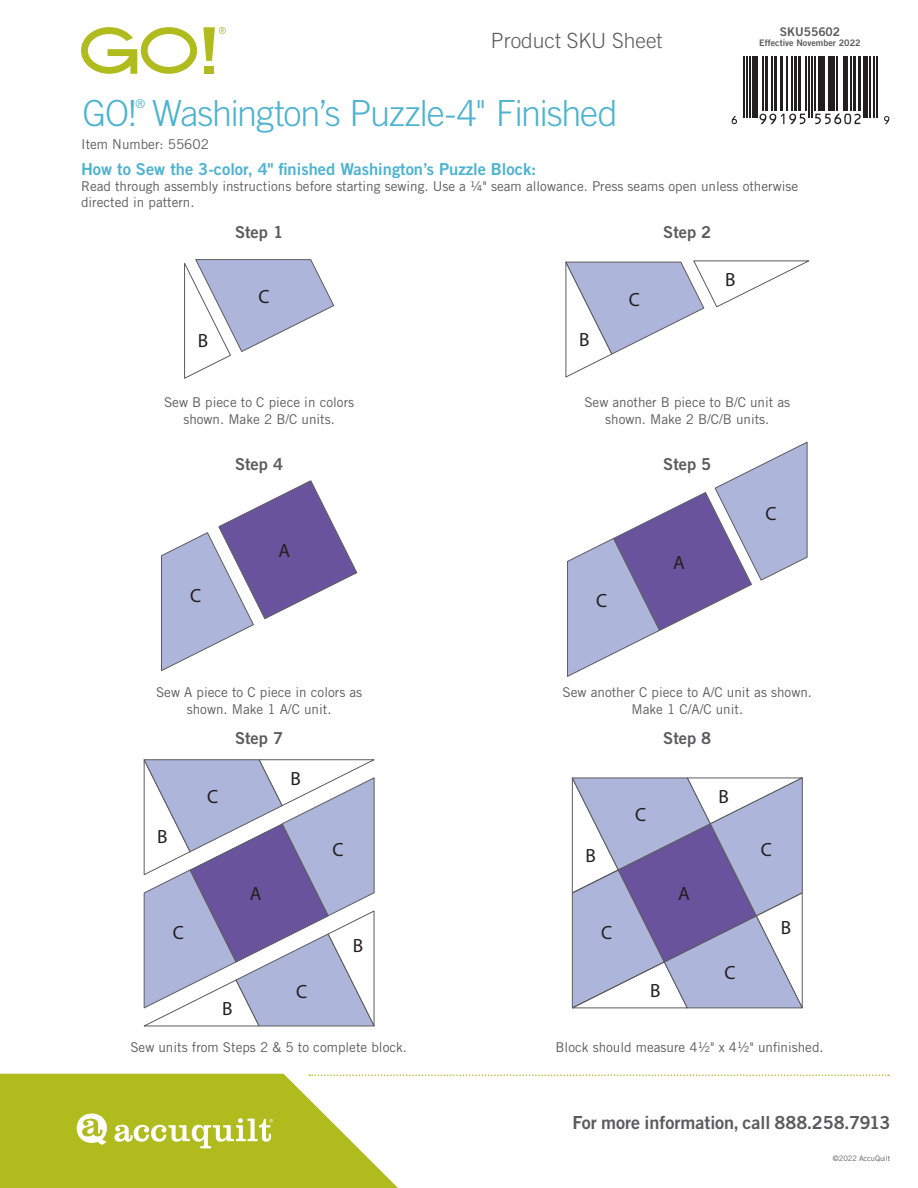
<style>
.page{position:relative;width:918px;height:1188px;background:#fff}
.page>*{position:absolute;margin:0;border:0;box-sizing:border-box;transform-origin:0 0}
.t1{font:300 36px "Trade Gothic LT Std";letter-spacing:-.03em;color:#4db3cf}
.t2{font:300 21px "Trade Gothic LT Std";color:#5c5c5f}
.t3{font:19.2px "Myriad Pro";color:#231f20}
.t4{font:18px "Trade Gothic LT Std Bd 2";color:#5c5c5f}
.t5{font:16.5px "Trade Gothic LT Std Bd 2";color:#4db3cf}
.t6{font:16.5px "Trade Gothic LT Std Bd 2";color:#5c5c5f}
.t7{font:13.5px/16.5px "Trade Gothic LT Std";color:#5c5c5f;text-align:center}
.t8{font:300 12.3px "Trade Gothic LT Std";color:#4db3cf}
.t9{font:12px "Trade Gothic LT Std Bd 2";color:#5c5c5f}
.t10{font:9px "Trade Gothic LT Std Bd 2";color:#5c5c5f}
.t11{font:7.5px "Trade Gothic LT Std";letter-spacing:-.01em;color:#5c5c5f}
</style>
<div class="page">
<hr style="left:743px;top:16px;width:2px;height:102px;background:#231f20">
<hr style="left:746px;top:16px;width:2px;height:102px;background:#231f20">
<hr style="left:749px;top:16px;width:2px;height:102px;background:#231f20">
<div style="left:752px;top:16px;width:6px;height:102px;background:#231f20"></div>
<hr style="left:762px;top:16px;width:1px;height:95px;background:#231f20">
<hr style="left:765px;top:16px;width:2px;height:95px;background:#231f20">
<hr style="left:772px;top:16px;width:1px;height:95px;background:#231f20">
<hr style="left:774px;top:16px;width:3px;height:95px;background:#231f20">
<hr style="left:780px;top:16px;width:3px;height:95px;background:#231f20">
<hr style="left:786px;top:16px;width:1px;height:95px;background:#231f20">
<hr style="left:791px;top:16px;width:2px;height:95px;background:#231f20">
<hr style="left:794px;top:16px;width:3px;height:95px;background:#231f20">
<hr style="left:798px;top:16px;width:3px;height:95px;background:#231f20">
<hr style="left:805px;top:16px;width:2px;height:95px;background:#231f20">
<hr style="left:808px;top:16px;width:2px;height:102px;background:#231f20">
<hr style="left:811px;top:16px;width:2px;height:102px;background:#231f20">
<hr style="left:814px;top:16px;width:1px;height:95px;background:#231f20">
<hr style="left:818px;top:16px;width:4px;height:95px;background:#231f20">
<hr style="left:824px;top:16px;width:1px;height:95px;background:#231f20">
<hr style="left:828px;top:16px;width:4px;height:95px;background:#231f20">
<hr style="left:834px;top:16px;width:1px;height:95px;background:#231f20">
<hr style="left:836px;top:16px;width:2px;height:95px;background:#231f20">
<hr style="left:844px;top:16px;width:4px;height:95px;background:#231f20">
<hr style="left:851px;top:16px;width:1px;height:95px;background:#231f20">
<hr style="left:853px;top:16px;width:3px;height:95px;background:#231f20">
<hr style="left:858px;top:16px;width:3px;height:95px;background:#231f20">
<hr style="left:863px;top:16px;width:4px;height:102px;background:#231f20">
<hr style="left:869px;top:16px;width:1px;height:102px;background:#231f20">
<hr style="left:873px;top:16px;width:1px;height:102px;background:#231f20">
<hr style="left:876px;top:16px;width:1px;height:102px;background:#231f20">
<svg style="left:732px;top:116px;width:5px;height:8px"></svg>
<svg style="left:759px;top:114px;width:46px;height:10px"></svg>
<svg style="left:815px;top:114px;width:46px;height:10px"></svg>
<svg style="left:884px;top:116px;width:5px;height:8px"></svg>
<div style="left:726px;top:15px;width:165px;height:41px;background:#fff"></div>
<div style="left:204px;top:66px;width:10px;height:8px;background:#b0bb1d"></div>
<svg style="left:81px;top:27px;width:116px;height:47px"></svg>
<svg style="left:203px;top:27px;width:23px;height:34px"></svg>
<svg style="left:184px;top:259px;width:150px;height:120px"></svg>
<svg style="left:565px;top:260px;width:244px;height:118px"></svg>
<svg style="left:161px;top:480px;width:197px;height:191px"></svg>
<svg style="left:567px;top:441px;width:241px;height:236px"></svg>
<svg style="left:143px;top:759px;width:232px;height:268px"></svg>
<svg style="left:571px;top:777px;width:232px;height:232px"></svg>
<svg style="left:0;top:1074px;width:398px;height:114px;fill:#b0bb1d"></svg>
<svg style="left:77px;top:1114px;width:30px;height:31px"></svg>
<svg style="left:114px;top:1118px;width:159px;height:30px"></svg>
<svg style="left:309px;top:1074px;width:580px;height:2px"></svg>
<h2 class="t2" style="left:491px;top:28px;width:173px">Product SKU Sheet</h2>
<p class="t8" style="left:136px;top:97px;width:11px">®</p>
<h1 class="t1" style="left:82px;top:92px;width:537px">GO! Washington’s Puzzle-4" Finished</h1>
<p class="t7" style="left:81px;top:135px;width:129px">Item Number: 55602</p>
<p class="t9" style="left:780px;top:24px;width:62px">SKU55602</p>
<p class="t10" style="left:759px;top:38px;width:103px">Effective November 2022</p>
<p class="t5" style="left:81px;top:159px;width:457px">How to Sew the 3-color, 4" finished Washington’s Puzzle Block:</p>
<p class="t7" style="left:81px;top:178px;width:719px;text-align:left">Read through assembly instructions before starting sewing. Use a ¼" seam allowance. Press seams open unless otherwise directed in pattern.</p>
<p class="t6" style="left:235px;top:222px;width:50px">Step 1</p>
<p class="t6" style="left:663px;top:222px;width:50px">Step 2</p>
<h3 class="t3" style="left:725px;top:268px;width:12px">B</h3>
<h3 class="t3" style="left:259px;top:285px;width:13px">C</h3>
<h3 class="t3" style="left:629px;top:287px;width:13px">C</h3>
<h3 class="t3" style="left:198px;top:329px;width:12px">B</h3>
<h3 class="t3" style="left:579px;top:328px;width:12px">B</h3>
<p class="t7" style="left:164px;top:394px;width:192px">Sew B piece to C piece in colors shown. Make 2 B/C units.</p>
<p class="t7" style="left:584px;top:394px;width:207px">Sew another B piece to B/C unit as shown. Make 2 B/C/B units.</p>
<p class="t6" style="left:235px;top:454px;width:50px">Step 4</p>
<p class="t6" style="left:663px;top:454px;width:50px">Step 5</p>
<h3 class="t3" style="left:766px;top:502px;width:13px">C</h3>
<h3 class="t3" style="left:279px;top:539px;width:13px">A</h3>
<h3 class="t3" style="left:673px;top:550px;width:13px">A</h3>
<h3 class="t3" style="left:190px;top:583px;width:13px">C</h3>
<h3 class="t3" style="left:596px;top:589px;width:13px">C</h3>
<p class="t7" style="left:156px;top:684px;width:208px">Sew A piece to C piece in colors as shown. Make 1 A/C unit.</p>
<p class="t7" style="left:563px;top:684px;width:251px">Sew another C piece to A/C unit as shown.<br>Make 1 C/A/C unit.</p>
<p class="t6" style="left:235px;top:728px;width:50px">Step 7</p>
<p class="t6" style="left:663px;top:728px;width:50px">Step 8</p>
<h3 class="t3" style="left:290px;top:766px;width:12px">B</h3>
<h3 class="t3" style="left:207px;top:785px;width:13px">C</h3>
<h3 class="t3" style="left:719px;top:785px;width:12px">B</h3>
<h3 class="t3" style="left:635px;top:803px;width:13px">C</h3>
<h3 class="t3" style="left:157px;top:825px;width:12px">B</h3>
<h3 class="t3" style="left:333px;top:838px;width:13px">C</h3>
<h3 class="t3" style="left:585px;top:843px;width:12px">B</h3>
<h3 class="t3" style="left:761px;top:838px;width:13px">C</h3>
<h3 class="t3" style="left:250px;top:882px;width:13px">A</h3>
<h3 class="t3" style="left:678px;top:882px;width:13px">A</h3>
<h3 class="t3" style="left:173px;top:921px;width:13px">C</h3>
<h3 class="t3" style="left:353px;top:934px;width:12px">B</h3>
<h3 class="t3" style="left:601px;top:921px;width:13px">C</h3>
<h3 class="t3" style="left:781px;top:915px;width:12px">B</h3>
<h3 class="t3" style="left:724px;top:961px;width:13px">C</h3>
<h3 class="t3" style="left:296px;top:979px;width:13px">C</h3>
<h3 class="t3" style="left:650px;top:979px;width:12px">B</h3>
<h3 class="t3" style="left:222px;top:997px;width:12px">B</h3>
<p class="t7" style="left:130px;top:1038px;width:278px">Sew units from Steps 2 &amp; 5 to complete block.</p>
<p class="t7" style="left:556px;top:1038px;width:270px">Block should measure 4½" x 4½" unfinished.</p>
<h3 class="t4" style="left:573px;top:1111px;width:319px">For more information, call 888.258.7913</h3>
<p class="t11" style="left:833px;top:1153px;width:59px">©2022 AccuQuilt</p>
</div>
